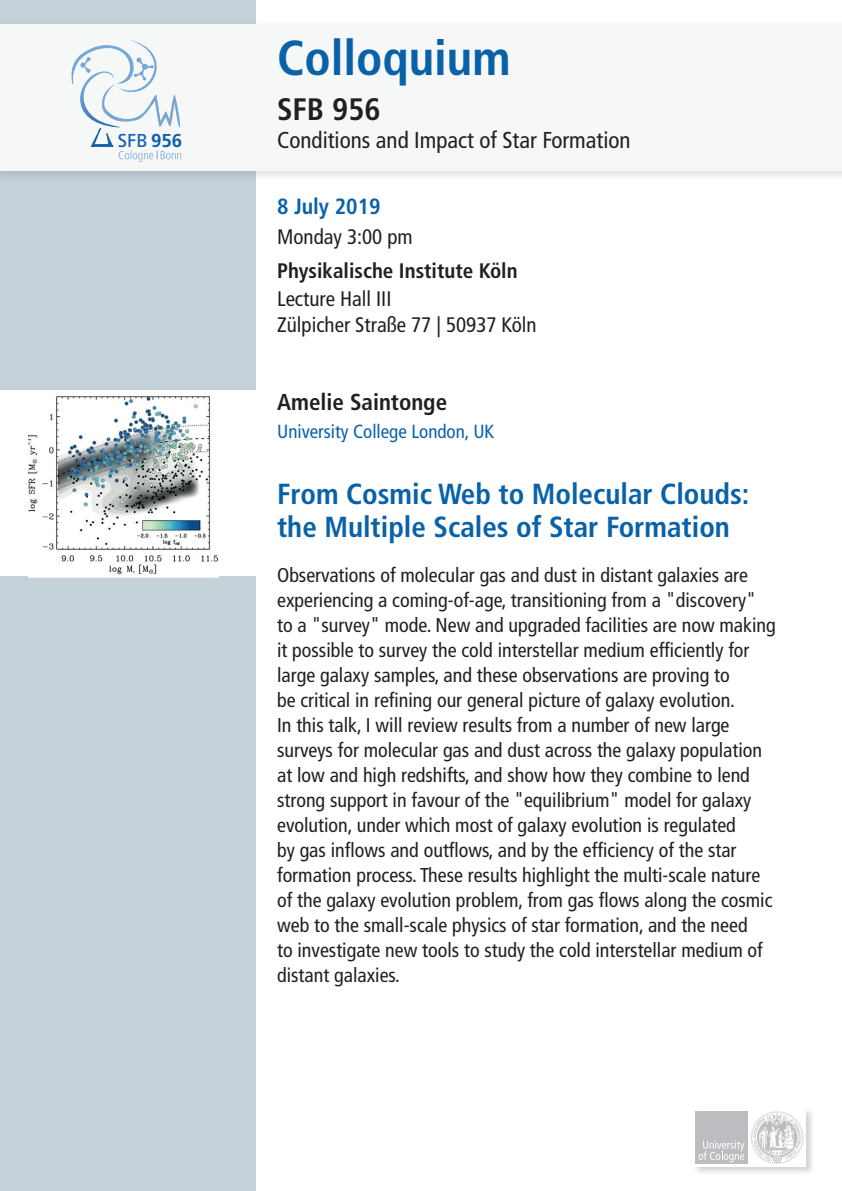
<style>
.page{position:relative;width:842px;height:1191px;background:#fff}
.page>*{position:absolute;margin:0;border:0;box-sizing:border-box;transform-origin:0 0}
.t1{font:700 condensed 49px "Frutiger LT Com";color:#0961a8}
.t2{font:700 condensed 31px "Frutiger LT Com";color:#231f20}
.t3{font:700 condensed 29px/33px "Frutiger LT Com";color:#0961a8}
.t4{font:condensed 23px "Frutiger LT Com";color:#231f20}
.t5{font:700 condensed 23px "Frutiger LT Com";color:#231f20}
.t6{font:700 condensed 22px "Frutiger LT Com";color:#0961a8}
.t7{font:condensed 21px/26px "Frutiger LT Com";color:#231f20}
.t8{font:700 condensed 21px "Frutiger LT Com";color:#231f20}
.t9{font:condensed 20px/25px "Frutiger LT Com";color:#231f20}
.t10{font:condensed 19px "Frutiger LT Com";color:#0961a8}
.t11{font:18.7px "Frutiger LT";color:#1161ac}
.s1{font-weight:700}
</style>
<div class="page">
<div style="left:0;top:0;width:256px;height:1191px;background:#c4d1d9"></div>
<div style="left:0;top:19px;width:842px;height:164px;background:#231f20;opacity:.15"></div>
<div style="left:0;top:24px;width:842px;height:146px;background:#f6f8f8"></div>
<div style="left:692px;top:1107px;width:123px;height:68px;background:#231f20;opacity:.2"></div>
<div style="left:693px;top:1108px;width:113px;height:58px;background:#fff"></div>
<div style="left:696px;top:1111px;width:52px;height:53px;background:#bcbdc0"></div>
<svg style="left:751px;top:1111px;width:52px;height:53px"></svg>
<svg style="left:698px;top:1140px;width:46px;height:22px"></svg>
<svg style="left:71px;top:40px;width:110px;height:122px"></svg>
<div style="left:0;top:390px;width:256px;height:185px;background:#fff"></div>
<img style="left:29px;top:396px;width:189px;height:181px">
<p class="t11" style="left:118px;top:129px;width:66px">SFB <span class="s1">956</span></p>
<h1 class="t1" style="left:277px;top:29px;width:235px">Colloquium</h1>
<h2 class="t2" style="left:277px;top:90px;width:105px">SFB 956</h2>
<p class="t4" style="left:277px;top:126px;width:355px">Conditions and Impact of Star Formation</p>
<p class="t6" style="left:277px;top:194px;width:105px">8 July 2019</p>
<p class="t7" style="left:277px;top:224px;width:137px">Monday 3:00 pm</p>
<p class="t8" style="left:277px;top:258px;width:242px">Physikalische Institute Köln</p>
<p class="t7" style="left:277px;top:286px;width:261px">Lecture Hall III<br>Zülpicher Straße 77 | 50937 Köln</p>
<p class="t5" style="left:277px;top:388px;width:172px">Amelie Saintonge</p>
<p class="t10" style="left:277px;top:420px;width:219px">University College London, UK</p>
<h3 class="t3" style="left:277px;top:477px;width:474px">From Cosmic Web to Molecular Clouds: the Multiple Scales of Star Formation</h3>
<p class="t9" style="left:277px;top:563px;width:500px">Observations of molecular gas and dust in distant galaxies are experiencing a coming-of-age, transitioning from a "discovery" to a "survey" mode. New and upgraded facilities are now making it possible to survey the cold interstellar medium efficiently for large galaxy samples, and these observations are proving to<br>be critical in refining our general picture of galaxy evolution.<br>In this talk, I will review results from a number of new large surveys for molecular gas and dust across the galaxy population at low and high redshifts, and show how they combine to lend strong support in favour of the "equilibrium" model for galaxy evolution, under which most of galaxy evolution is regulated<br>by gas inflows and outflows, and by the efficiency of the star formation process. These results highlight the multi-scale nature of the galaxy evolution problem, from gas flows along the cosmic web to the small-scale physics of star formation, and the need<br>to investigate new tools to study the cold interstellar medium of distant galaxies.</p>
</div>
